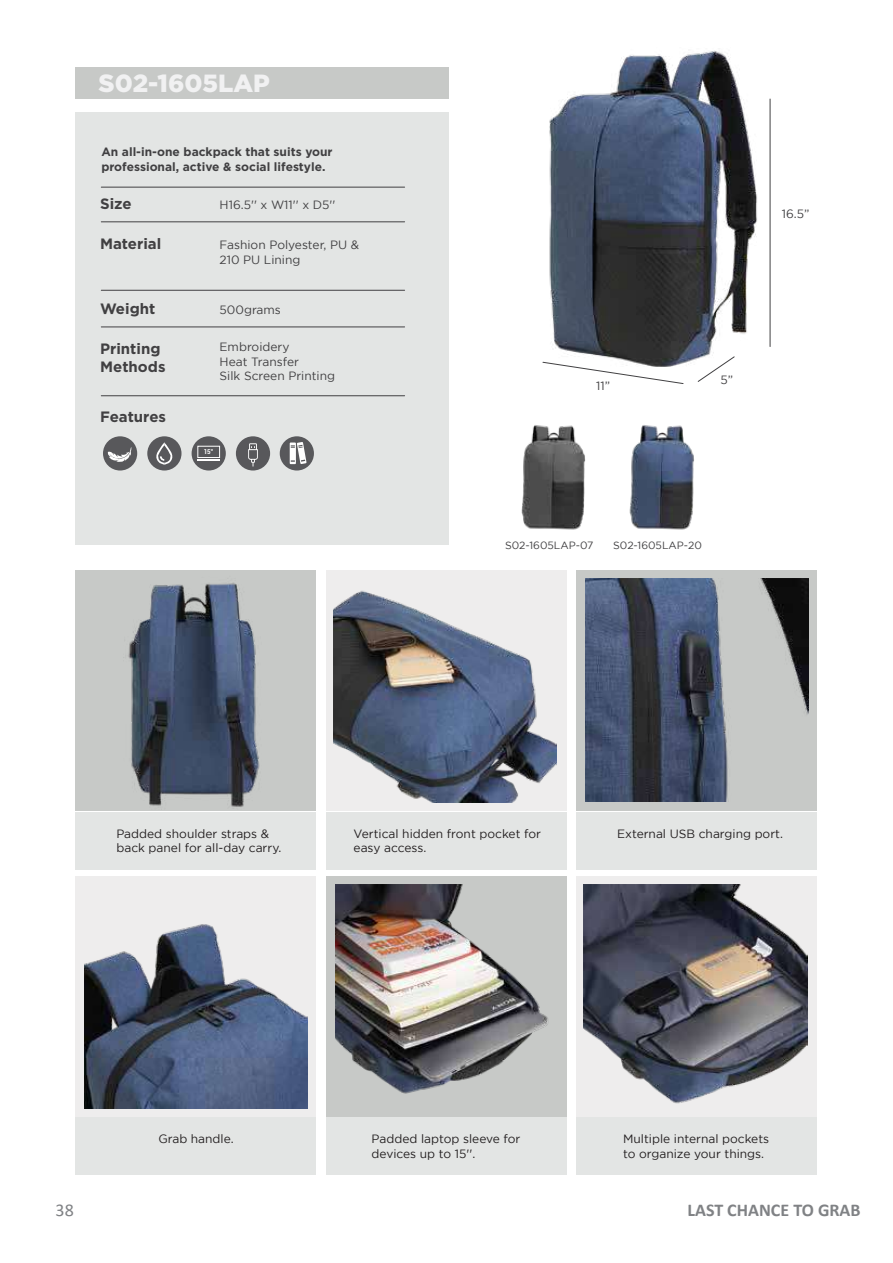
<style>
.page{position:relative;width:893px;height:1263px;background:#fff}
.page>*{position:absolute;margin:0;border:0;box-sizing:border-box;transform-origin:0 0}
.t1{font:900 24.9px "Gotham";color:#f1f1f2}
.t2{font:700 18px "Calibri";color:#808285}
.t3{font:18px "Calibri";color:#808285}
.t4{font:700 15px/18px "Gotham";color:#414042}
.t5{font:12px/14.4px "Gotham";color:#231f20}
.t6{font:12px/14.4px "Gotham";color:#414042}
.t7{font:700 12px/14.4px "Gotham";color:#414042}
.t8{font:10.5px "Gotham";color:#414042}
.t9{font:700 condensed 6.75px "Roboto";color:#fff}
</style>
<div class="page">
<svg style="left:663px;top:381px;width:21px;height:3px"></svg>
<div style="left:326px;top:570px;width:241px;height:241px;background:#eeeded"></div>
<div style="left:576px;top:570px;width:241px;height:241px;background:#c7c9c7"></div>
<div style="left:75px;top:812px;width:241px;height:57px;background:#e3e5e4"></div>
<div style="left:326px;top:812px;width:241px;height:57px;background:#e3e5e4"></div>
<div style="left:576px;top:812px;width:241px;height:57px;background:#e3e5e4"></div>
<div style="left:75px;top:876px;width:241px;height:241px;background:#eeeded"></div>
<div style="left:326px;top:876px;width:241px;height:241px;background:#c7c9c7"></div>
<div style="left:576px;top:876px;width:241px;height:241px;background:#eeeded"></div>
<div style="left:75px;top:1118px;width:241px;height:57px;background:#e3e5e4"></div>
<div style="left:326px;top:1118px;width:241px;height:57px;background:#e3e5e4"></div>
<div style="left:576px;top:1118px;width:241px;height:57px;background:#e3e5e4"></div>
<img style="left:521px;top:425px;width:65px;height:105px">
<img style="left:629px;top:425px;width:65px;height:105px">
<img style="left:75px;top:570px;width:240px;height:241px">
<img style="left:335px;top:885px;width:213px;height:209px">
<div style="left:75px;top:67px;width:374px;height:32px;background:#c7c9c7"></div>
<div style="left:75px;top:113px;width:374px;height:432px;background:#e3e5e4"></div>
<hr style="left:101px;top:187px;width:304px;height:1px;background:#414042">
<hr style="left:101px;top:221px;width:304px;height:1px;background:#414042">
<hr style="left:101px;top:290px;width:304px;height:1px;background:#414042">
<hr style="left:101px;top:327px;width:304px;height:1px;background:#414042">
<hr style="left:101px;top:395px;width:304px;height:1px;background:#414042">
<div style="left:103px;top:436px;width:34px;height:34px;background:#58585b;border-radius:50%"></div>
<svg style="left:108px;top:447px;width:24px;height:15px"></svg>
<div style="left:147px;top:436px;width:34px;height:34px;background:#58585b;border-radius:50%"></div>
<svg style="left:156px;top:442px;width:17px;height:22px"></svg>
<div style="left:192px;top:436px;width:34px;height:34px;background:#58585b;border-radius:50%"></div>
<div style="left:197px;top:446px;width:23px;height:12px;border:1px solid #fff"></div>
<svg style="left:197px;top:459px;width:23px;height:1px"></svg>
<div style="left:236px;top:436px;width:34px;height:34px;background:#58585b;border-radius:50%"></div>
<svg style="left:248px;top:443px;width:10px;height:24px"></svg>
<div style="left:280px;top:436px;width:34px;height:34px;background:#58585b;border-radius:50%"></div>
<svg style="left:290px;top:442px;width:17px;height:22px"></svg>
<img style="left:333px;top:590px;width:224px;height:212px">
<img style="left:542px;top:50px;width:229px;height:331px">
<img style="left:84px;top:924px;width:224px;height:184px">
<img style="left:584px;top:885px;width:223px;height:219px">
<img style="left:585px;top:579px;width:224px;height:223px">
<h1 class="t1" style="left:99px;top:69px;width:173px">S02-1605LAP</h1>
<p class="t7" style="left:101px;top:145px;width:233px">An all-in-one backpack that suits your professional, active &amp; social lifestyle.</p>
<p class="t4" style="left:100px;top:194px;width:33px">Size</p>
<p class="t6" style="left:220px;top:197px;width:117px">H16.5'' x W11'' x D5''</p>
<p class="t4" style="left:100px;top:235px;width:63px">Material</p>
<p class="t6" style="left:220px;top:238px;width:141px">Fashion Polyester, PU &amp;<br>210 PU Lining</p>
<p class="t4" style="left:100px;top:299px;width:57px">Weight</p>
<p class="t6" style="left:220px;top:302px;width:63px">500grams</p>
<p class="t4" style="left:100px;top:339px;width:67px">Printing<br>Methods</p>
<p class="t6" style="left:220px;top:340px;width:117px">Embroidery<br>Heat Transfer<br>Silk Screen Printing</p>
<p class="t4" style="left:100px;top:407px;width:67px">Features</p>
<p class="t9" style="left:204px;top:447px;width:11px">15”</p>
<p class="t6" style="left:782px;top:207px;width:29px">16.5”</p>
<p class="t6" style="left:596px;top:378px;width:15px">11”</p>
<p class="t6" style="left:720px;top:372px;width:14px">5”</p>
<p class="t8" style="left:505px;top:539px;width:90px">S02-1605LAP-07</p>
<p class="t8" style="left:613px;top:539px;width:90px">S02-1605LAP-20</p>
<p class="t5" style="left:116px;top:826px;width:166px">Padded shoulder straps &amp; back panel for all-day carry.</p>
<p class="t5" style="left:354px;top:826px;width:189px">Vertical hidden front pocket for</p>
<p class="t5" style="left:617px;top:826px;width:167px">External USB charging port.</p>
<p class="t5" style="left:354px;top:840px;width:74px">easy access.</p>
<h2 class="t3" style="left:56px;top:1198px;width:20px">38</h2>
<p class="t5" style="left:158px;top:1131px;width:77px">Grab handle.</p>
<p class="t5" style="left:372px;top:1131px;width:150px">Padded laptop sleeve for devices up to 15''.</p>
<p class="t5" style="left:623px;top:1131px;width:148px">Multiple internal pockets to organize your things.</p>
<h2 class="t2" style="left:687px;top:1197px;width:175px">LAST CHANCE TO GRAB</h2>
</div>
